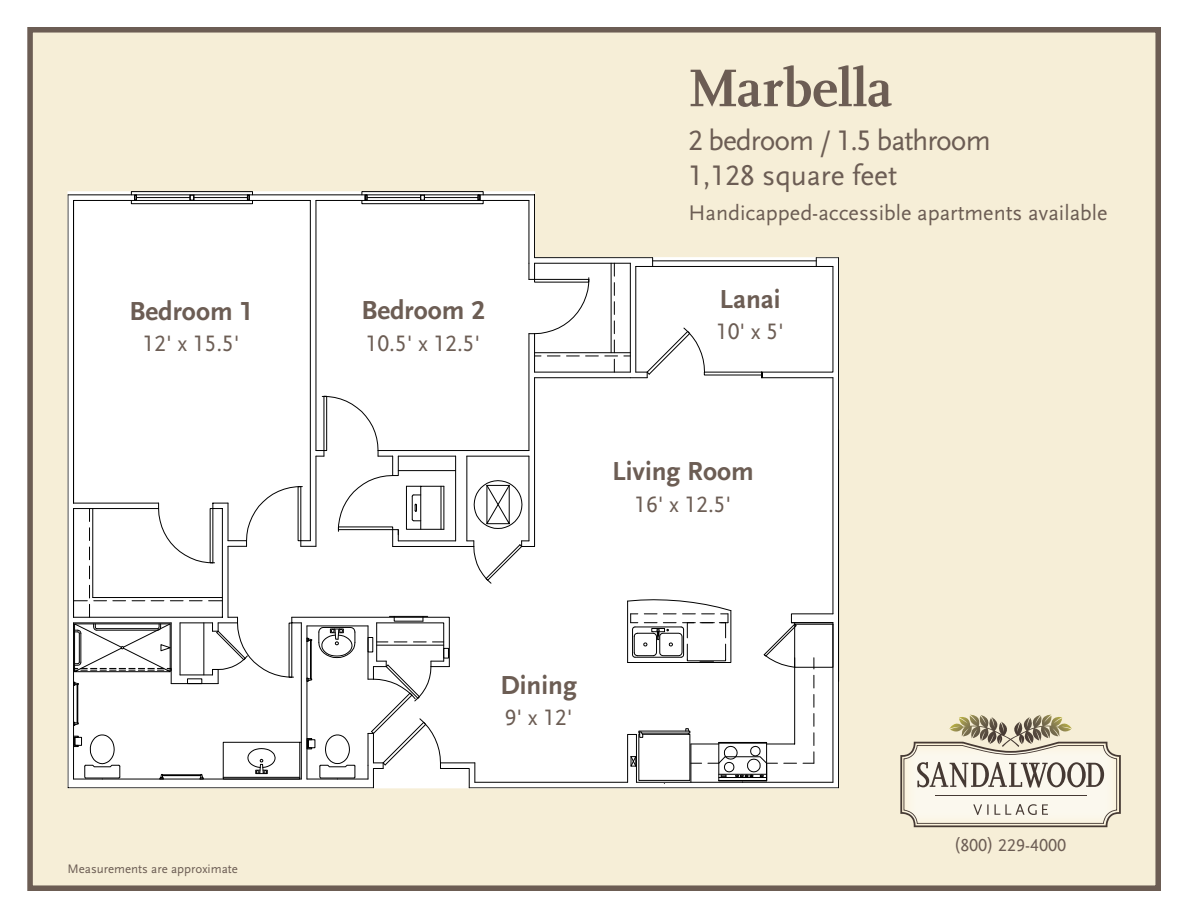
<style>
.page{position:relative;width:1188px;height:918px;background:#fff}
.page>*{position:absolute;margin:0;border:0;box-sizing:border-box;transform-origin:0 0}
.t1{font:700 55.35px "Scala";color:#6c5d54}
.t2{font:29.55px "Scala Sans";letter-spacing:-.035em;color:#6c5d54}
.t3{font:29.55px "Scala Sans";color:#6c5d54}
.t4{font:700 27.15px "Scala Sans";color:#6c5d54}
.t5{font:23.4px "Scala Sans Caps";color:#6c5d54}
.t6{font:22.2px "Scala Sans";color:#6c5d54}
.t7{font:18px "Scala Sans Caps";color:#6c5d54}
.t8{font:12.9px "Scala Sans";color:#6c5d54}
.s1{font-family:"Scala Sans Caps"}
.s2{font-family:"Scala Sans"}
</style>
<div class="page">
<div style="left:29px;top:28px;width:1130px;height:860px;background:#f6eed7"></div>
<div style="left:27px;top:27px;width:1134px;height:864px;border:6px solid #6c5d54"></div>
<svg style="left:68px;top:191px;width:770px;height:597px;fill:#fff"></svg>
<hr style="left:653px;top:266px;width:163px;height:1px;background:#000">
<hr style="left:469px;top:788px;width:370px;height:1px;background:#000">
<hr style="left:475px;top:782px;width:153px;height:1px;background:#000">
<hr style="left:653px;top:261px;width:163px;height:1px;background:#000">
<hr style="left:68px;top:788px;width:305px;height:1px;background:#000">
<hr style="left:68px;top:195px;width:1px;height:593px;background:#000">
<hr style="left:529px;top:200px;width:1px;height:63px;background:#000">
<hr style="left:73px;top:509px;width:1px;height:108px;background:#000">
<hr style="left:73px;top:200px;width:1px;height:303px;background:#000">
<hr style="left:310px;top:200px;width:1px;height:341px;background:#000">
<hr style="left:316px;top:200px;width:1px;height:251px;background:#000">
<hr style="left:534px;top:378px;width:1px;height:168px;background:#000">
<hr style="left:534px;top:334px;width:1px;height:38px;background:#000">
<hr style="left:529px;top:456px;width:1px;height:85px;background:#000">
<hr style="left:529px;top:334px;width:1px;height:117px;background:#000">
<hr style="left:535px;top:257px;width:118px;height:1px;background:#000">
<hr style="left:535px;top:263px;width:95px;height:1px;background:#000">
<hr style="left:838px;top:258px;width:1px;height:530px;background:#000">
<hr style="left:833px;top:378px;width:1px;height:236px;background:#000">
<hr style="left:635px;top:266px;width:1px;height:106px;background:#000">
<hr style="left:630px;top:263px;width:1px;height:109px;background:#000">
<hr style="left:611px;top:263px;width:1px;height:90px;background:#000">
<svg style="left:614px;top:321px;width:1px;height:13px"></svg>
<svg style="left:614px;top:302px;width:1px;height:12px"></svg>
<svg style="left:614px;top:283px;width:1px;height:12px"></svg>
<svg style="left:614px;top:263px;width:1px;height:13px"></svg>
<hr style="left:194px;top:195px;width:54px;height:1px;background:#000">
<hr style="left:136px;top:197px;width:54px;height:1px;background:#000">
<hr style="left:136px;top:195px;width:54px;height:1px;background:#000">
<div style="left:131px;top:191px;width:122px;height:4px;border:1px solid #000"></div>
<div style="left:131px;top:200px;width:122px;height:4px;border:1px solid #000"></div>
<svg style="left:190px;top:195px;width:4px;height:6px"></svg>
<svg style="left:68px;top:194px;width:69px;height:7px"></svg>
<svg style="left:247px;top:195px;width:3px;height:6px"></svg>
<hr style="left:194px;top:197px;width:53px;height:1px;background:#000">
<hr style="left:74px;top:508px;width:85px;height:1px;background:#000">
<hr style="left:74px;top:623px;width:97px;height:1px;background:#000">
<hr style="left:74px;top:617px;width:148px;height:1px;background:#000">
<hr style="left:180px;top:623px;width:1px;height:52px;background:#000">
<hr style="left:204px;top:623px;width:1px;height:52px;background:#000">
<hr style="left:74px;top:503px;width:85px;height:1px;background:#000">
<hr style="left:222px;top:509px;width:1px;height:108px;background:#000">
<hr style="left:228px;top:546px;width:1px;height:71px;background:#000">
<hr style="left:93px;top:597px;width:129px;height:1px;background:#000">
<svg style="left:113px;top:601px;width:13px;height:1px"></svg>
<svg style="left:132px;top:601px;width:13px;height:1px"></svg>
<svg style="left:151px;top:601px;width:13px;height:1px"></svg>
<svg style="left:170px;top:601px;width:13px;height:1px"></svg>
<svg style="left:189px;top:601px;width:13px;height:1px"></svg>
<svg style="left:209px;top:601px;width:13px;height:1px"></svg>
<hr style="left:93px;top:509px;width:1px;height:89px;background:#000">
<svg style="left:89px;top:509px;width:1px;height:12px"></svg>
<svg style="left:89px;top:528px;width:1px;height:13px"></svg>
<svg style="left:89px;top:547px;width:1px;height:13px"></svg>
<svg style="left:89px;top:566px;width:1px;height:13px"></svg>
<svg style="left:74px;top:585px;width:33px;height:32px"></svg>
<hr style="left:535px;top:352px;width:95px;height:1px;background:#000">
<svg style="left:605px;top:340px;width:13px;height:32px"></svg>
<svg style="left:586px;top:356px;width:12px;height:1px"></svg>
<svg style="left:567px;top:356px;width:12px;height:1px"></svg>
<svg style="left:547px;top:356px;width:13px;height:1px"></svg>
<hr style="left:424px;top:195px;width:55px;height:1px;background:#000">
<hr style="left:367px;top:197px;width:54px;height:1px;background:#000">
<hr style="left:366px;top:195px;width:55px;height:1px;background:#000">
<div style="left:362px;top:191px;width:121px;height:4px;border:1px solid #000"></div>
<div style="left:362px;top:200px;width:121px;height:4px;border:1px solid #000"></div>
<svg style="left:420px;top:195px;width:5px;height:6px"></svg>
<svg style="left:478px;top:195px;width:3px;height:6px"></svg>
<hr style="left:424px;top:197px;width:54px;height:1px;background:#000">
<svg style="left:85px;top:735px;width:36px;height:44px"></svg>
<hr style="left:249px;top:195px;width:116px;height:1px;background:#000">
<hr style="left:316px;top:200px;width:49px;height:1px;background:#000">
<hr style="left:249px;top:200px;width:61px;height:1px;background:#000">
<hr style="left:480px;top:195px;width:55px;height:1px;background:#000">
<hr style="left:480px;top:200px;width:49px;height:1px;background:#000">
<hr style="left:534px;top:195px;width:1px;height:63px;background:#000">
<hr style="left:171px;top:683px;width:47px;height:1px;background:#000">
<hr style="left:180px;top:675px;width:33px;height:1px;background:#000">
<hr style="left:180px;top:623px;width:33px;height:1px;background:#000">
<hr style="left:535px;top:377px;width:95px;height:1px;background:#000">
<hr style="left:535px;top:372px;width:95px;height:1px;background:#000">
<svg style="left:529px;top:263px;width:60px;height:71px"></svg>
<div style="left:534px;top:279px;width:55px;height:3px;border:1px solid #000"></div>
<hr style="left:467px;top:456px;width:1px;height:85px;background:#000">
<svg style="left:474px;top:480px;width:48px;height:49px"></svg>
<hr style="left:455px;top:456px;width:1px;height:85px;background:#000">
<hr style="left:393px;top:546px;width:81px;height:1px;background:#000">
<hr style="left:398px;top:541px;width:58px;height:1px;background:#000">
<hr style="left:378px;top:450px;width:151px;height:1px;background:#000">
<hr style="left:467px;top:456px;width:62px;height:1px;background:#000">
<hr style="left:398px;top:456px;width:58px;height:1px;background:#000">
<svg style="left:406px;top:486px;width:38px;height:43px"></svg>
<hr style="left:444px;top:486px;width:1px;height:43px;background:#000">
<hr style="left:441px;top:486px;width:1px;height:43px;background:#000">
<svg style="left:158px;top:396px;width:241px;height:167px"></svg>
<div style="left:338px;top:527px;width:55px;height:3px;border:1px solid #000"></div>
<hr style="left:398px;top:470px;width:58px;height:1px;background:#000">
<svg style="left:624px;top:328px;width:81px;height:50px"></svg>
<svg style="left:636px;top:258px;width:17px;height:9px"></svg>
<svg style="left:467px;top:541px;width:68px;height:43px"></svg>
<svg style="left:761px;top:257px;width:78px;height:121px"></svg>
<hr style="left:77px;top:685px;width:1px;height:38px;background:#000">
<hr style="left:78px;top:685px;width:1px;height:38px;background:#000">
<svg style="left:74px;top:722px;width:5px;height:4px"></svg>
<svg style="left:74px;top:682px;width:5px;height:4px"></svg>
<svg style="left:74px;top:736px;width:5px;height:11px"></svg>
<div style="left:75px;top:737px;width:7px;height:9px;border:1px solid #000"></div>
<hr style="left:636px;top:782px;width:197px;height:1px;background:#000">
<svg style="left:814px;top:733px;width:1px;height:13px"></svg>
<svg style="left:814px;top:714px;width:1px;height:12px"></svg>
<svg style="left:814px;top:694px;width:1px;height:13px"></svg>
<svg style="left:814px;top:675px;width:1px;height:13px"></svg>
<hr style="left:794px;top:658px;width:1px;height:86px;background:#000">
<svg style="left:803px;top:752px;width:12px;height:12px"></svg>
<svg style="left:627px;top:729px;width:170px;height:55px"></svg>
<hr style="left:691px;top:744px;width:1px;height:38px;background:#000">
<hr style="left:833px;top:623px;width:1px;height:159px;background:#000">
<svg style="left:212px;top:616px;width:264px;height:172px"></svg>
<hr style="left:74px;top:779px;width:227px;height:1px;background:#000">
<svg style="left:74px;top:624px;width:97px;height:48px"></svg>
<hr style="left:73px;top:623px;width:1px;height:156px;background:#000">
<hr style="left:171px;top:623px;width:1px;height:61px;background:#000">
<svg style="left:764px;top:614px;width:69px;height:55px"></svg>
<div style="left:795px;top:624px;width:38px;height:43px;border:1px solid #000"></div>
<svg style="left:627px;top:599px;width:104px;height:64px"></svg>
<hr style="left:163px;top:775px;width:38px;height:1px;background:#000">
<svg style="left:200px;top:774px;width:4px;height:6px"></svg>
<svg style="left:159px;top:774px;width:5px;height:6px"></svg>
<svg style="left:900px;top:715px;width:221px;height:112px"></svg>
<p class="t4" style="left:130px;top:296px;width:125px">Bedroom <span class="s1">1</span></p>
<p class="t5" style="left:143px;top:331px;width:98px">12<span class="s2">' x</span> 15.5<span class="s2">'</span></p>
<p class="t8" style="left:68px;top:862px;width:172px">Measurements are approximate</p>
<p class="t4" style="left:361px;top:296px;width:125px">Bedroom <span class="s1">2</span></p>
<p class="t5" style="left:366px;top:330px;width:116px">10.5<span class="s2">' x</span> 12.5<span class="s2">'</span></p>
<p class="t1" style="left:688px;top:57px;width:206px">Marbella</p>
<p class="t2" style="left:688px;top:124px;width:304px"><span class="s1">2</span> bedroom / <span class="s1">1.5</span> bathroom</p>
<p class="t3" style="left:688px;top:160px;width:210px"><span class="s1">1,128</span> square feet</p>
<p class="t6" style="left:688px;top:201px;width:421px">Handicapped-accessible apartments available</p>
<p class="t4" style="left:720px;top:284px;width:62px">Lanai</p>
<p class="t5" style="left:716px;top:318px;width:69px">10<span class="s2">' x</span> 5<span class="s2">'</span></p>
<p class="t4" style="left:612px;top:457px;width:143px">Living Room</p>
<p class="t5" style="left:635px;top:491px;width:98px">16<span class="s2">' x</span> 12.5<span class="s2">'</span></p>
<p class="t4" style="left:501px;top:671px;width:78px">Dining</p>
<p class="t5" style="left:505px;top:705px;width:69px">9<span class="s2">' x</span> 12<span class="s2">'</span></p>
<p class="t7" style="left:954px;top:835px;width:114px">(800) 229-4000</p>
</div>
